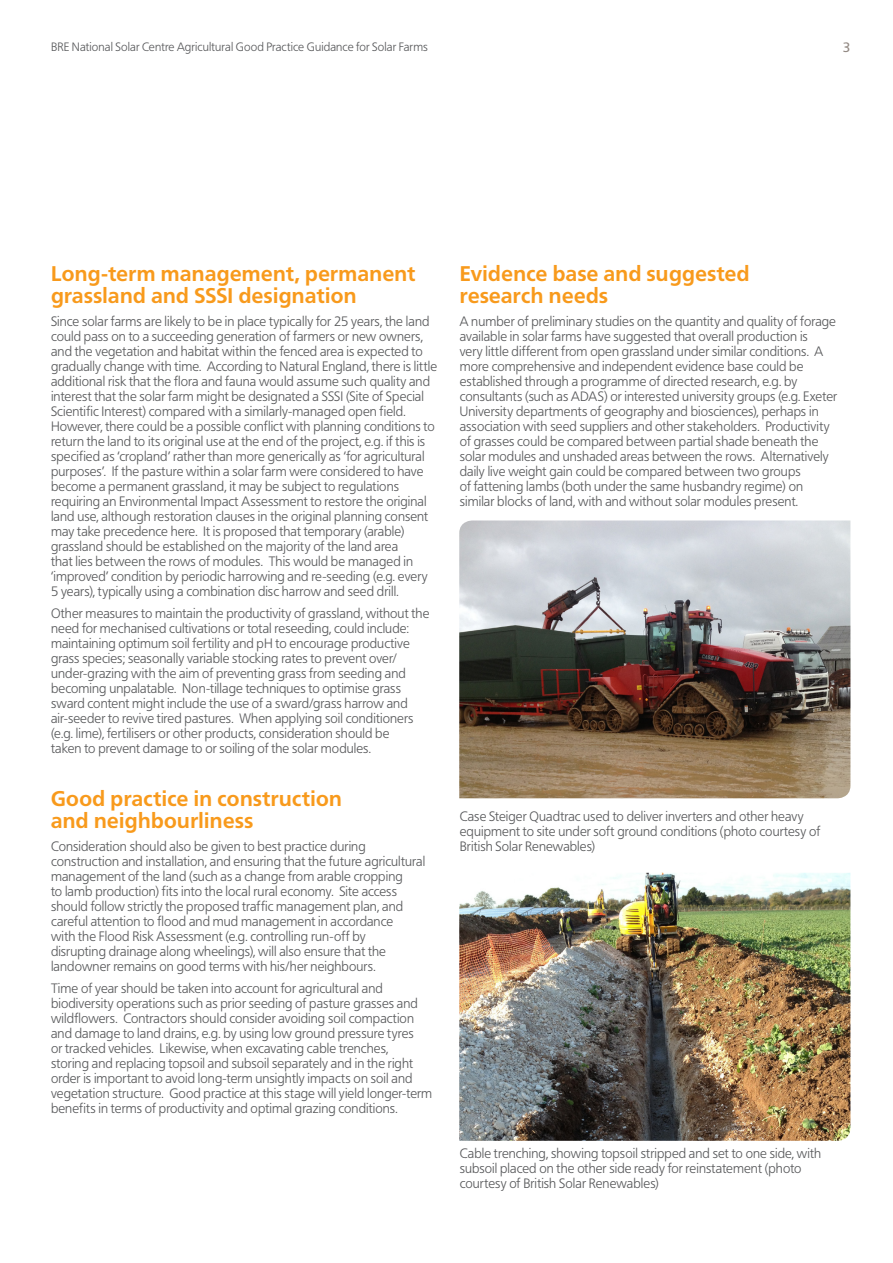
<style>
.page{position:relative;width:893px;height:1263px;background:#fff}
.page>*{position:absolute;margin:0;border:0;box-sizing:border-box;transform-origin:0 0}
.Level_3_head{font:700 21px/22.5px "Frutiger BQ";letter-spacing:.02em;color:#f89a1c}
.Body_text{font:300 13.5px/15px "Frutiger BQ";letter-spacing:.005em;color:#57585a}
.Level_3_head-2{font:300 13.5px/15px "Frutiger BQ";letter-spacing:.005em;color:#57585a}
.t1{font:13.5px "Frutiger BQ";color:#938a84}
.t2{font:300 12px "Frutiger BQ";letter-spacing:.01em;color:#57585a}
</style>
<div class="page">
<img style="left:459px;top:520px;width:391px;height:278px">
<img style="left:459px;top:873px;width:391px;height:268px">
<p class="t2" style="left:51px;top:40px;width:378px">BRE National Solar Centre Agricultural Good Practice Guidance for Solar Farms</p>
<p class="t1" style="left:843px;top:40px;width:9px">3</p>
<p class="Level_3_head" style="left:51px;top:262px;width:366px">Long-term management, permanent grassland and SSSI designation</p>
<p class="Body_text" style="left:51px;top:314px;width:388px">Since solar farms are likely to be in place typically for 25 years, the land could pass on to a succeeding generation of farmers or new owners, and the vegetation and habitat within the fenced area is expected to gradually change with time. According to Natural England, there is little additional risk that the flora and fauna would assume such quality and interest that the solar farm might be designated a SSSI (Site of Special Scientific Interest) compared with a similarly-managed open field.<br>However, there could be a possible conflict with planning conditions to return the land to its original use at the end of the project, e.g. if this is specified as ‘cropland’ rather than more generically as ‘for agricultural purposes’. If the pasture within a solar farm were considered to have become a permanent grassland, it may be subject to regulations requiring an Environmental Impact Assessment to restore the original land use, although restoration clauses in the original planning consent may take precedence here. It is proposed that temporary (arable) grassland should be established on the majority of the land area<br>that lies between the rows of modules. This would be managed in ‘improved’ condition by periodic harrowing and re-seeding (e.g. every 5 years), typically using a combination disc harrow and seed drill.</p>
<p class="Body_text" style="left:51px;top:606px;width:380px">Other measures to maintain the productivity of grassland, without the need for mechanised cultivations or total reseeding, could include: maintaining optimum soil fertility and pH to encourage productive grass species; seasonally variable stocking rates to prevent over/ under-grazing with the aim of preventing grass from seeding and becoming unpalatable. Non-tillage techniques to optimise grass sward content might include the use of a sward/grass harrow and air-seeder to revive tired pastures. When applying soil conditioners (e.g. lime), fertilisers or other products, consideration should be<br>taken to prevent damage to or soiling of the solar modules.</p>
<p class="Level_3_head" style="left:51px;top:787px;width:292px">Good practice in construction and neighbourliness</p>
<p class="Body_text" style="left:51px;top:839px;width:376px">Consideration should also be given to best practice during construction and installation, and ensuring that the future agricultural management of the land (such as a change from arable cropping<br>to lamb production) fits into the local rural economy. Site access should follow strictly the proposed traffic management plan, and careful attention to flood and mud management in accordance<br>with the Flood Risk Assessment (e.g. controlling run-off by<br>disrupting drainage along wheelings), will also ensure that the landowner remains on good terms with his/her neighbours.</p>
<p class="Body_text" style="left:51px;top:981px;width:383px">Time of year should be taken into account for agricultural and biodiversity operations such as prior seeding of pasture grasses and wildflowers. Contractors should consider avoiding soil compaction and damage to land drains, e.g. by using low ground pressure tyres<br>or tracked vehicles. Likewise, when excavating cable trenches,<br>storing and replacing topsoil and subsoil separately and in the right order is important to avoid long-term unsightly impacts on soil and vegetation structure. Good practice at this stage will yield longer-term benefits in terms of productivity and optimal grazing conditions.</p>
<p class="Level_3_head" style="left:460px;top:262px;width:291px">Evidence base and suggested research needs</p>
<p class="Body_text" style="left:460px;top:314px;width:379px">A number of preliminary studies on the quantity and quality of forage available in solar farms have suggested that overall production is<br>very little different from open grassland under similar conditions. A more comprehensive and independent evidence base could be established through a programme of directed research, e.g. by consultants (such as ADAS) or interested university groups (e.g. Exeter University departments of geography and biosciences), perhaps in association with seed suppliers and other stakeholders. Productivity of grasses could be compared between partial shade beneath the solar modules and unshaded areas between the rows. Alternatively daily live weight gain could be compared between two groups<br>of fattening lambs (both under the same husbandry regime) on similar blocks of land, with and without solar modules present.</p>
<p class="Level_3_head-2" style="left:460px;top:809px;width:362px">Case Steiger Quadtrac used to deliver inverters and other heavy equipment to site under soft ground conditions (photo courtesy of<br>British Solar Renewables)</p>
<p class="Body_text" style="left:460px;top:1146px;width:363px">Cable trenching, showing topsoil stripped and set to one side, with subsoil placed on the other side ready for reinstatement (photo courtesy of British Solar Renewables)</p>
</div>
